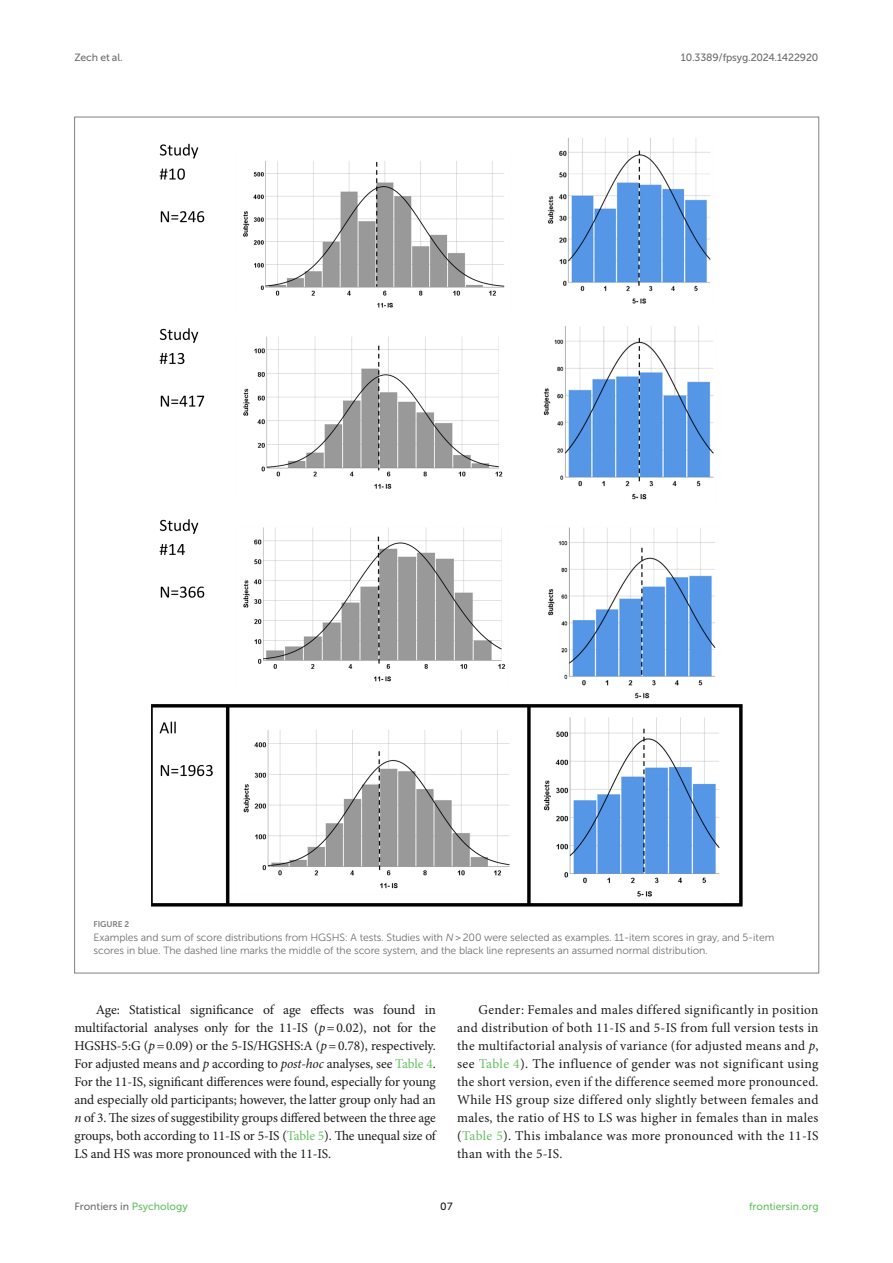
<style>
.page{position:relative;width:893px;height:1263px;background:#fff}
.page>*{position:absolute;margin:0;border:0;box-sizing:border-box;transform-origin:0 0}
.TEXT{font:13.5px/18px "Minion Pro";letter-spacing:.005em;color:#1b1c1b;text-align:justify}
.FIG_LEG{font:10.5px/13.5px "Museo Sans 300";letter-spacing:-.01em;color:#706f70}
.t1{font:10.5px "Museo Sans 500";letter-spacing:-.015em;color:#706f70}
.t2{font:10.5px "Museo Sans 500";color:#65c161}
.t3{font:10.5px "Museo Sans 500";color:#1b1c1b}
.FIG_HD{font:8.25px "Museo Sans 700";letter-spacing:-.01em;color:#7e7f7f}
.s1{font-style:italic}
.s2{color:#65c161}
</style>
<div class="page">
<img style="left:151px;top:137px;width:592px;height:770px">
<p class="t1" style="left:74px;top:51px;width:50px">Zech et al.</p>
<p class="t1" style="left:681px;top:51px;width:139px">10.3389/fpsyg.2024.1422920</p>
<p class="FIG_HD" style="left:94px;top:920px;width:37px">FIGURE 2</p>
<p class="FIG_LEG" style="left:94px;top:930px;width:682px">Examples and sum of score distributions from HGSHS: A tests. Studies with <span class="s1">N</span> &gt; 200 were selected as examples. 11-item scores in gray, and 5-item scores in blue. The dashed line marks the middle of the score system, and the black line represents an assumed normal distribution.</p>
<p class="TEXT" style="left:74px;top:1001px;width:363px;text-indent:21px">Age: Statistical significance of age effects was found in multifactorial analyses only for the 11-IS (<span class="s1">p</span>=0.02), not for the HGSHS-5:G (<span class="s1">p</span>=0.09) or the 5-IS/HGSHS:A (<span class="s1">p</span>=0.78), respectively.<br>For adjusted means and <span class="s1">p</span> according to <span class="s1">post-hoc</span> analyses, see <span class="s2">Table 4</span>.<br>For the 11-IS, significant differences were found, especially for young and especially old participants; however, the latter group only had an <span class="s1">n</span> of 3. The sizes of suggestibility groups differed between the three age groups, both according to 11-IS or 5-IS (<span class="s2">Table 5</span>). The unequal size of LS and HS was more pronounced with the 11-IS.</p>
<p class="TEXT" style="left:457px;top:1001px;width:363px;text-indent:21px">Gender: Females and males differed significantly in position and distribution of both 11-IS and 5-IS from full version tests in the multifactorial analysis of variance (for adjusted means and <span class="s1">p</span>, see <span class="s2">Table 4</span>). The influence of gender was not significant using the short version, even if the difference seemed more pronounced.<br>While HS group size differed only slightly between females and males, the ratio of HS to LS was higher in females than in males (<span class="s2">Table 5</span>). This imbalance was more pronounced with the 11-IS than with the 5-IS.</p>
<p class="t1" style="left:74px;top:1200px;width:115px">Frontiers in <span class="s2">Psychology</span></p>
<p class="t3" style="left:440px;top:1200px;width:14px">07</p>
<p class="t2" style="left:749px;top:1200px;width:71px">frontiersin.org</p>
</div>
